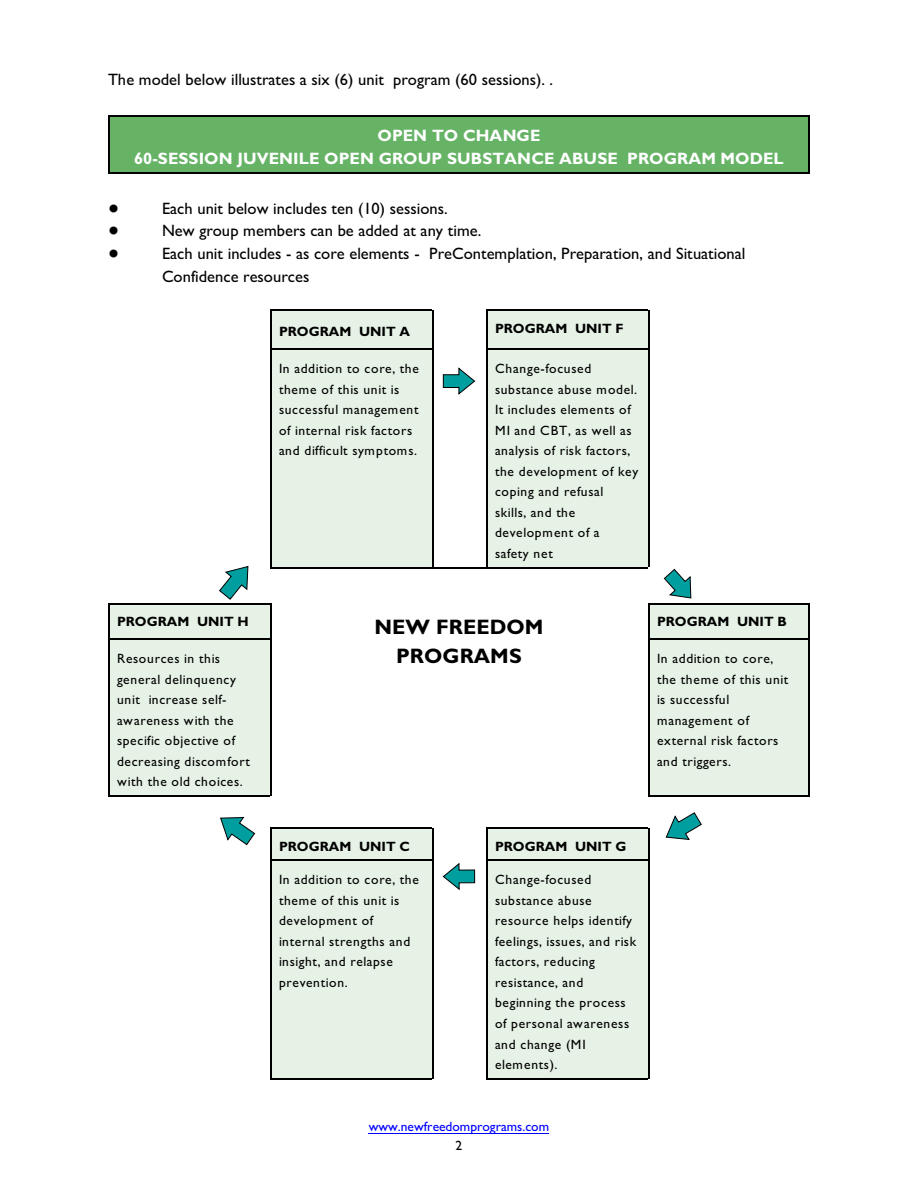
<style>
.page{position:relative;width:918px;height:1188px;background:#fff}
.page>*{position:absolute;margin:0;border:0;box-sizing:border-box;transform-origin:0 0}
.t1{font:700 21px/29px "Gill Sans";color:#000;text-align:center}
.t2{font:16.5px/22.6px "Gill Sans";color:#000}
.t3{font:700 16.5px/22.6px "Gill Sans";color:#fff;text-align:center}
.t4{font:13.5px/20.5px "Gill Sans";letter-spacing:.045em;color:#000}
.t5{font:700 13.5px "Gill Sans";color:#000}
.t6{font:13.5px "Gill Sans";color:#00f}
</style>
<div class="page">
<div style="left:108px;top:115px;width:702px;height:59px;background:#66b366"></div>
<hr style="left:108px;top:115px;width:1px;height:59px;background:#000">
<hr style="left:809px;top:115px;width:1px;height:59px;background:#000">
<hr style="left:108px;top:115px;width:702px;height:1px;background:#000">
<hr style="left:108px;top:172px;width:702px;height:2px;background:#000">
<div style="left:270px;top:310px;width:162px;height:38px;background:#e6f2e6"></div>
<hr style="left:270px;top:310px;width:1px;height:38px;background:#000">
<hr style="left:270px;top:310px;width:162px;height:1px;background:#000">
<hr style="left:432px;top:310px;width:1px;height:38px;background:#000">
<div style="left:486px;top:310px;width:162px;height:38px;background:#e6f2e6"></div>
<hr style="left:486px;top:310px;width:1px;height:38px;background:#000">
<hr style="left:486px;top:310px;width:162px;height:1px;background:#000">
<hr style="left:648px;top:310px;width:1px;height:38px;background:#000">
<div style="left:270px;top:348px;width:162px;height:219px;background:#e6f2e6"></div>
<hr style="left:270px;top:348px;width:1px;height:219px;background:#000">
<hr style="left:270px;top:348px;width:162px;height:2px;background:#000">
<hr style="left:432px;top:348px;width:1px;height:219px;background:#000">
<div style="left:486px;top:348px;width:162px;height:219px;background:#e6f2e6"></div>
<hr style="left:486px;top:348px;width:1px;height:219px;background:#000">
<hr style="left:486px;top:348px;width:162px;height:2px;background:#000">
<hr style="left:648px;top:348px;width:1px;height:219px;background:#000">
<hr style="left:270px;top:567px;width:162px;height:1px;background:#000">
<hr style="left:432px;top:567px;width:54px;height:1px;background:#000">
<hr style="left:486px;top:567px;width:162px;height:1px;background:#000">
<div style="left:108px;top:603px;width:162px;height:35px;background:#e6f2e6"></div>
<hr style="left:108px;top:603px;width:1px;height:35px;background:#000">
<hr style="left:108px;top:603px;width:162px;height:1px;background:#000">
<hr style="left:270px;top:603px;width:1px;height:35px;background:#000">
<div style="left:648px;top:603px;width:162px;height:35px;background:#e6f2e6"></div>
<hr style="left:648px;top:603px;width:1px;height:35px;background:#000">
<hr style="left:809px;top:603px;width:1px;height:35px;background:#000">
<hr style="left:648px;top:603px;width:162px;height:1px;background:#000">
<div style="left:108px;top:639px;width:162px;height:156px;background:#e6f2e6"></div>
<hr style="left:108px;top:639px;width:1px;height:156px;background:#000">
<hr style="left:108px;top:639px;width:162px;height:1px;background:#000">
<hr style="left:270px;top:639px;width:1px;height:156px;background:#000">
<div style="left:648px;top:639px;width:162px;height:156px;background:#e6f2e6"></div>
<hr style="left:648px;top:639px;width:1px;height:156px;background:#000">
<hr style="left:809px;top:639px;width:1px;height:156px;background:#000">
<hr style="left:648px;top:639px;width:162px;height:1px;background:#000">
<hr style="left:108px;top:796px;width:162px;height:1px;background:#000">
<hr style="left:648px;top:796px;width:162px;height:1px;background:#000">
<div style="left:270px;top:828px;width:162px;height:31px;background:#e6f2e6"></div>
<hr style="left:270px;top:828px;width:1px;height:31px;background:#000">
<hr style="left:270px;top:828px;width:162px;height:1px;background:#000">
<hr style="left:432px;top:828px;width:1px;height:31px;background:#000">
<div style="left:486px;top:828px;width:162px;height:31px;background:#e6f2e6"></div>
<hr style="left:486px;top:828px;width:1px;height:31px;background:#000">
<hr style="left:486px;top:828px;width:162px;height:1px;background:#000">
<hr style="left:648px;top:828px;width:1px;height:31px;background:#000">
<div style="left:270px;top:860px;width:162px;height:219px;background:#e6f2e6"></div>
<hr style="left:270px;top:860px;width:1px;height:219px;background:#000">
<hr style="left:270px;top:860px;width:162px;height:1px;background:#000">
<hr style="left:270px;top:1078px;width:162px;height:1px;background:#000">
<hr style="left:432px;top:860px;width:1px;height:219px;background:#000">
<div style="left:486px;top:860px;width:162px;height:219px;background:#e6f2e6"></div>
<hr style="left:486px;top:860px;width:1px;height:219px;background:#000">
<hr style="left:486px;top:860px;width:162px;height:1px;background:#000">
<hr style="left:486px;top:1078px;width:162px;height:1px;background:#000">
<hr style="left:648px;top:860px;width:1px;height:219px;background:#000">
<svg style="left:219px;top:566px;width:30px;height:34px"></svg>
<svg style="left:443px;top:368px;width:32px;height:27px"></svg>
<svg style="left:659px;top:568px;width:43px;height:37px"></svg>
<svg style="left:220px;top:817px;width:36px;height:29px"></svg>
<svg style="left:665px;top:812px;width:37px;height:28px"></svg>
<svg style="left:443px;top:863px;width:32px;height:27px"></svg>
<hr style="left:369px;top:1133px;width:180px;height:1px;background:#00f">
<p class="t2" style="left:108px;top:70px;width:447px">The model below illustrates a six (6) unit program (60 sessions). .</p>
<p class="t3" style="left:134px;top:126px;width:651px">OPEN TO CHANGE<br>60-SESSION JUVENILE OPEN GROUP SUBSTANCE ABUSE PROGRAM MODEL</p>
<p class="t2" style="left:162px;top:199px;width:585px">Each unit below includes ten (10) sessions.<br>New group members can be added at any time.<br>Each unit includes - as core elements - PreContemplation, Preparation, and Situational Confidence resources</p>
<p class="t5" style="left:279px;top:327px;width:133px">PROGRAM UNIT A</p>
<p class="t5" style="left:495px;top:324px;width:130px">PROGRAM UNIT F</p>
<p class="t4" style="left:279px;top:360px;width:141px">In addition to core, the theme of this unit is successful management of internal risk factors and difficult symptoms.</p>
<p class="t4" style="left:495px;top:360px;width:145px">Change-focused substance abuse model.<br>It includes elements of<br>MI and CBT, as well as analysis of risk factors, the development of key coping and refusal<br>skills, and the development of a<br>safety net</p>
<p class="t5" style="left:117px;top:617px;width:133px">PROGRAM UNIT H</p>
<h1 class="t1" style="left:374px;top:615px;width:171px">NEW FREEDOM<br>PROGRAMS</h1>
<p class="t5" style="left:657px;top:617px;width:131px">PROGRAM UNIT B</p>
<p class="t4" style="left:117px;top:650px;width:134px">Resources in this general delinquency unit increase self&shy;awareness with the specific objective of decreasing discomfort with the old choices.</p>
<p class="t4" style="left:657px;top:650px;width:133px">In addition to core, the theme of this unit is successful management of external risk factors and triggers.</p>
<p class="t5" style="left:279px;top:842px;width:132px">PROGRAM UNIT C</p>
<p class="t5" style="left:495px;top:842px;width:133px">PROGRAM UNIT G</p>
<p class="t4" style="left:279px;top:871px;width:141px">In addition to core, the theme of this unit is development of internal strengths and insight, and relapse prevention.</p>
<p class="t4" style="left:495px;top:871px;width:143px">Change-focused substance abuse resource helps identify feelings, issues, and risk factors, reducing resistance, and beginning the process of personal awareness and change (MI elements).</p>
<p class="t6" style="left:369px;top:1122px;width:182px">www.newfreedomprograms.com</p>
<p class="t4" style="left:456px;top:1136px;width:8px">2</p>
</div>
